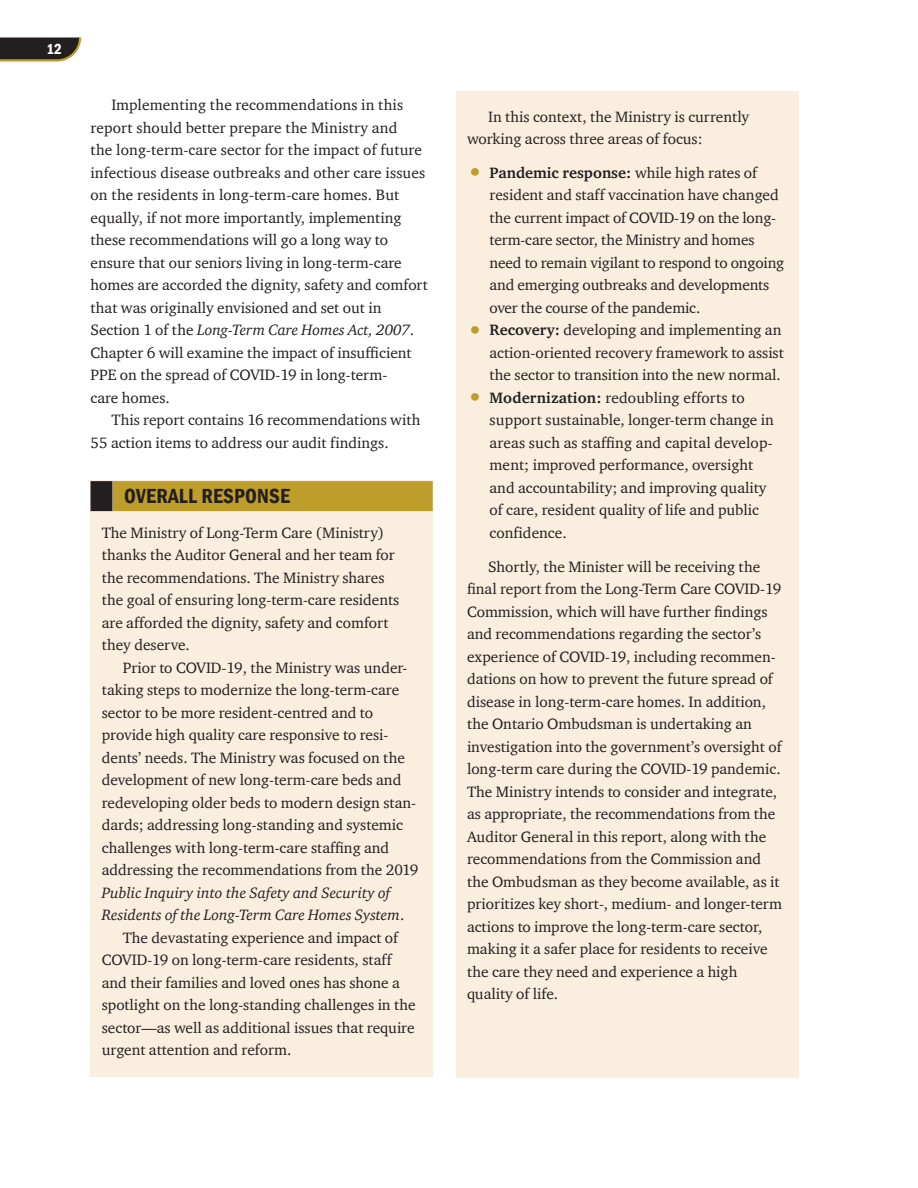
<style>
.page{position:relative;width:918px;height:1188px;background:#fff}
.page>*{position:absolute;margin:0;border:0;box-sizing:border-box;transform-origin:0 0}
.t1{font:600 condensed 21px "Franklin Gothic";letter-spacing:.01em;color:#231f20}
.t2{font:15.3px/22.5px "Charter ITC";color:#231f20}
.t3{font:italic 15.3px "Charter ITC";letter-spacing:.005em;color:#231f20}
.t4{font:600 condensed 15px "Franklin Gothic";color:#fff}
.s1{font-style:italic}
.s2{font-style:normal}
.s3{font-size:27px;color:#be9d2a}
.s4{font-weight:700}
</style>
<div class="page">
<svg style="left:0;top:38px;width:82px;height:24px;background:#474135"></svg>
<div style="left:456px;top:91px;width:343px;height:987px;background:#faefdf"></div>
<div style="left:91px;top:480px;width:342px;height:37px;background:linear-gradient(to right,#faefdf,#faefdf)"></div>
<div style="left:113px;top:481px;width:320px;height:30px;background:#be9d2a"></div>
<div style="left:91px;top:481px;width:22px;height:30px;background:#231f20"></div>
<div style="left:91px;top:514px;width:342px;height:158px;background:#faefdf"></div>
<div style="left:91px;top:652px;width:342px;height:290px;background:#faefdf"></div>
<div style="left:91px;top:922px;width:342px;height:155px;background:#faefdf"></div>
<p class="t4" style="left:46px;top:39px;width:17px">12</p>
<p class="t2" style="left:91px;top:93px;width:339px;text-indent:21px">Implementing the recommendations in this report should better prepare the Ministry and<br>the long-term-care sector for the impact of future infectious disease outbreaks and other care issues on the residents in long-term-care homes. But equally, if not more importantly, implementing these recommendations will go a long way to ensure that our seniors living in long-term-care homes are accorded the dignity, safety and comfort that was originally envisioned and set out in Section 1 of the <span class="s1">Long-Term Care Homes Act, 2007</span>.<br>Chapter 6 will examine the impact of insufficient PPE on the spread of COVID-19 in long-term-<br>care homes.</p>
<p class="t2" style="left:91px;top:408px;width:331px;text-indent:21px">This report contains 16 recommendations with<br>55 action items to address our audit findings.</p>
<h1 class="t1" style="left:124px;top:482px;width:167px">OVERALL RESPONSE</h1>
<p class="t2" style="left:102px;top:521px;width:299px">The Ministry of Long-Term Care (Ministry) thanks the Auditor General and her team for the recommendations. The Ministry shares the goal of ensuring long-term-care residents are afforded the dignity, safety and comfort they deserve.</p>
<p class="t2" style="left:102px;top:656px;width:318px;text-indent:21px">Prior to COVID-19, the Ministry was under&shy;taking steps to modernize the long-term-care sector to be more resident-centred and to provide high quality care responsive to resi&shy;dents’ needs. The Ministry was focused on the development of new long-term-care beds and redeveloping older beds to modern design stan&shy;dards; addressing long-standing and systemic challenges with long-term-care staffing and addressing the recommendations from the 2019</p>
<p class="t3" style="left:102px;top:883px;width:290px">Public Inquiry into the Safety and Security of</p>
<p class="t3" style="left:102px;top:906px;width:304px">Residents of the Long-Term Care Homes System<span class="s2">.</span></p>
<p class="t2" style="left:123px;top:926px;width:277px">The devastating experience and impact of</p>
<p class="t2" style="left:102px;top:948px;width:291px">COVID-19 on long-term-care residents, staff</p>
<p class="t2" style="left:102px;top:971px;width:300px">and their families and loved ones has shone a</p>
<p class="t2" style="left:102px;top:993px;width:315px">spotlight on the long-standing challenges in the</p>
<p class="t2" style="left:102px;top:1016px;width:314px">sector—as well as additional issues that require</p>
<p class="t2" style="left:102px;top:1038px;width:191px">urgent attention and reform.</p>
<p class="t2" style="left:467px;top:105px;width:284px;text-indent:21px">In this context, the Ministry is currently working across three areas of focus:</p>
<p class="t2" style="left:490px;top:161px;width:296px;text-indent:-22px"><span class="s3">•</span> <span class="s4">Pandemic response:</span> while high rates of resident and staff vaccination have changed the current impact of COVID-19 on the long&shy;term-care sector, the Ministry and homes need to remain vigilant to respond to ongoing and emerging outbreaks and developments over the course of the pandemic.</p>
<p class="t2" style="left:490px;top:318px;width:296px;text-indent:-22px"><span class="s3">•</span> <span class="s4">Recovery:</span> developing and implementing an action-oriented recovery framework to assist the sector to transition into the new normal.</p>
<p class="t2" style="left:490px;top:386px;width:286px;text-indent:-22px"><span class="s3">•</span> <span class="s4">Modernization:</span> redoubling efforts to support sustainable, longer-term change in areas such as staffing and capital develop&shy;ment; improved performance, oversight and accountability; and improving quality of care, resident quality of life and public confidence.</p>
<p class="t2" style="left:467px;top:555px;width:317px;text-indent:21px">Shortly, the Minister will be receiving the final report from the Long-Term Care COVID-19<br>Commission, which will have further findings and recommendations regarding the sector’s experience of COVID-19, including recommen&shy;dations on how to prevent the future spread of disease in long-term-care homes. In addition, the Ontario Ombudsman is undertaking an investigation into the government’s oversight of long-term care during the COVID-19 pandemic.<br>The Ministry intends to consider and integrate, as appropriate, the recommendations from the Auditor General in this report, along with the recommendations from the Commission and the Ombudsman as they become available, as it prioritizes key short-, medium- and longer-term actions to improve the long-term-care sector, making it a safer place for residents to receive the care they need and experience a high quality of life.</p>
</div>
